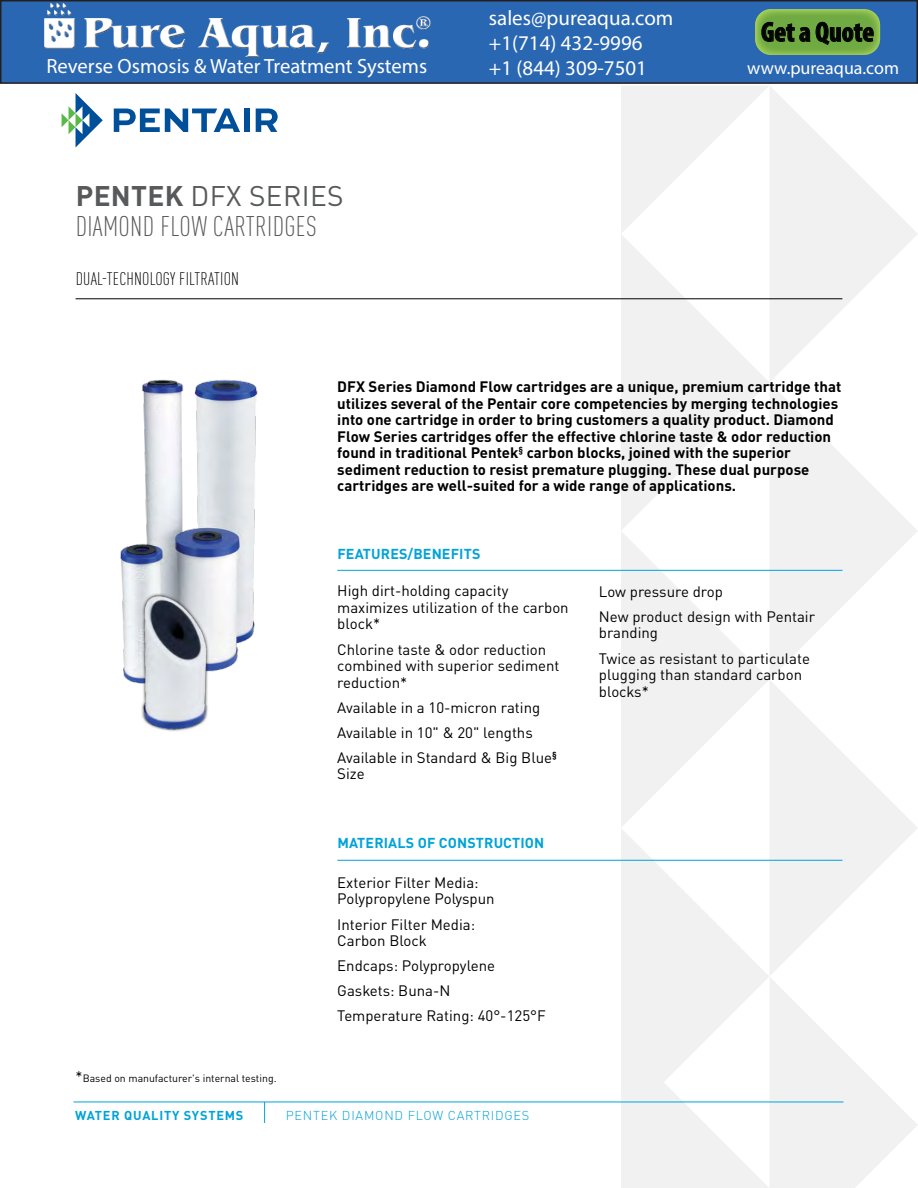
<style>
.page{position:relative;width:918px;height:1188px;background:#fff}
.page>*{position:absolute;margin:0;border:0;box-sizing:border-box;transform-origin:0 0}
.t1{font:300 condensed 28.05px/30px "DIN Pro";letter-spacing:.01em;color:#58595b}
.t2{font:700 condensed 27.9px "Myriad Pro";color:#040503}
.t3{font:21px/25.2px "Myriad Pro";color:#fff}
.t4{font:20.7px "Myriad Pro";color:#fff}
.t5{font:300 condensed 18px "DIN Pro";letter-spacing:.01em;color:#000}
.t6{font:18px "Myriad Pro";color:#fff}
.t7{font:15px/16.5px "DIN Pro";color:#000}
.t8{font:700 15px/16.5px "DIN Pro";color:#000}
.t9{font:700 14.25px "DIN Pro";letter-spacing:.01em;color:#00a3d8}
.t10{font:300 12.75px "DIN Pro";letter-spacing:.06em;color:#00a3d8}
.t11{font:700 12.75px "DIN Pro";letter-spacing:.06em;color:#00a3d8}
.t12{font:10.5px "DIN Pro";color:#000}
.s1{font-weight:700;font-stretch:normal}
.s2{font-weight:400;font-stretch:normal}
.s3{font-size:15px}
</style>
<div class="page">
<div style="left:1px;top:1px;width:916px;height:82px;background:#2a67b2"></div>
<div style="left:0;top:0;width:918px;height:84px;border:1px solid #231f20"></div>
<img style="left:44px;top:3px;width:31px;height:46px">
<img style="left:84px;top:18px;width:345px;height:39px">
<img style="left:416px;top:16px;width:14px;height:14px">
<svg style="left:755px;top:9px;width:125px;height:46px;background:#80b54a"></svg>
<svg style="left:761px;top:22px;width:113px;height:62px"></svg>
<svg style="left:621px;top:86px;width:296px;height:148px;fill:#f6f6f7"></svg>
<svg style="left:621px;top:234px;width:296px;height:297px;fill:#f6f6f6"></svg>
<svg style="left:621px;top:531px;width:296px;height:297px"></svg>
<svg style="left:621px;top:828px;width:296px;height:360px;fill:#f1f1f2"></svg>
<svg style="left:621px;top:1039px;width:149px;height:149px"></svg>
<hr style="left:73px;top:1102px;width:770px;height:1px;background:#00a3d8">
<svg style="left:264px;top:1102px;width:1px;height:21px"></svg>
<svg style="left:62px;top:93px;width:41px;height:55px"></svg>
<svg style="left:114px;top:109px;width:126px;height:23px"></svg>
<div style="left:244px;top:109px;width:5px;height:23px;background:#004f9a"></div>
<svg style="left:256px;top:109px;width:22px;height:23px"></svg>
<hr style="left:76px;top:298px;width:766px;height:1px;background:#000">
<img style="left:120px;top:379px;width:138px;height:303px">
<hr style="left:337px;top:570px;width:506px;height:1px;background:#00a3d8">
<hr style="left:337px;top:860px;width:506px;height:1px;background:#00a3d8">
<img style="left:132px;top:588px;width:84px;height:144px">
<h3 class="t4" style="left:46px;top:53px;width:382px">Reverse Osmosis &amp; Water Treatment Systems</h3>
<h1 class="t1" style="left:76px;top:179px;width:270px"><span class="s1">PENTEK</span> <span class="s2">DFX SERIES<br></span>DIAMOND FLOW CARTRIDGES</h1>
<p class="t5" style="left:76px;top:266px;width:165px">DUAL-TECHNOLOGY FILTRATION</p>
<h3 class="t3" style="left:489px;top:5px;width:186px">sales@pureaqua.com +1(714) 432-9996<br>+1 (844) 309-7501</h3>
<h2 class="t2" style="left:761px;top:15px;width:114px">Get a Quote</h2>
<p class="t6" style="left:747px;top:57px;width:153px">www.pureaqua.com</p>
<p class="t8" style="left:337px;top:377px;width:506px">DFX Series Diamond Flow cartridges are a unique, premium cartridge that utilizes several of the Pentair core competencies by merging technologies into one cartridge in order to bring customers a quality product. Diamond Flow Series cartridges offer the effective chlorine taste &amp; odor reduction found in traditional Pentek<sup>§</sup> carbon blocks, joined with the superior sediment reduction to resist premature plugging. These dual purpose cartridges are well-suited for a wide range of applications.</p>
<p class="t9" style="left:337px;top:542px;width:145px">FEATURES/BENEFITS</p>
<p class="t7" style="left:337px;top:581px;width:233px">High dirt-holding capacity maximizes utilization of the carbon block*</p>
<p class="t7" style="left:337px;top:639px;width:224px">Chlorine taste &amp; odor reduction combined with superior sediment reduction*</p>
<p class="t7" style="left:337px;top:693px;width:221px;line-height:25.2px">Available in a 10-micron rating<br>Available in 10" &amp; 20" lengths<br>Available in Standard &amp; Big Blue<sup>§</sup></p>
<p class="t7" style="left:337px;top:764px;width:29px">Size</p>
<p class="t9" style="left:337px;top:831px;width:208px">MATERIALS OF CONSTRUCTION</p>
<p class="t12" style="left:76px;top:1070px;width:202px"><span class="s3">*</span>Based on manufacturer's internal testing.</p>
<p class="t7" style="left:337px;top:873px;width:159px">Exterior Filter Media:<br>Polypropylene Polyspun</p>
<p class="t7" style="left:337px;top:914px;width:139px">Interior Filter Media:<br>Carbon Block</p>
<p class="t7" style="left:337px;top:952px;width:210px;line-height:25.2px">Endcaps: Polypropylene<br>Gaskets: Buna-N<br>Temperature Rating: 40°-125°F</p>
<p class="t11" style="left:75px;top:1105px;width:170px">WATER QUALITY SYSTEMS</p>
<p class="t10" style="left:286px;top:1106px;width:245px">PENTEK DIAMOND FLOW CARTRIDGES</p>
<p class="t7" style="left:599px;top:577px;width:218px;line-height:25.2px">Low pressure drop<br>New product design with Pentair</p>
<p class="t7" style="left:599px;top:619px;width:213px;line-height:25.2px">branding<br>Twice as resistant to particulate</p>
<p class="t7" style="left:599px;top:665px;width:205px">plugging than standard carbon blocks*</p>
</div>
